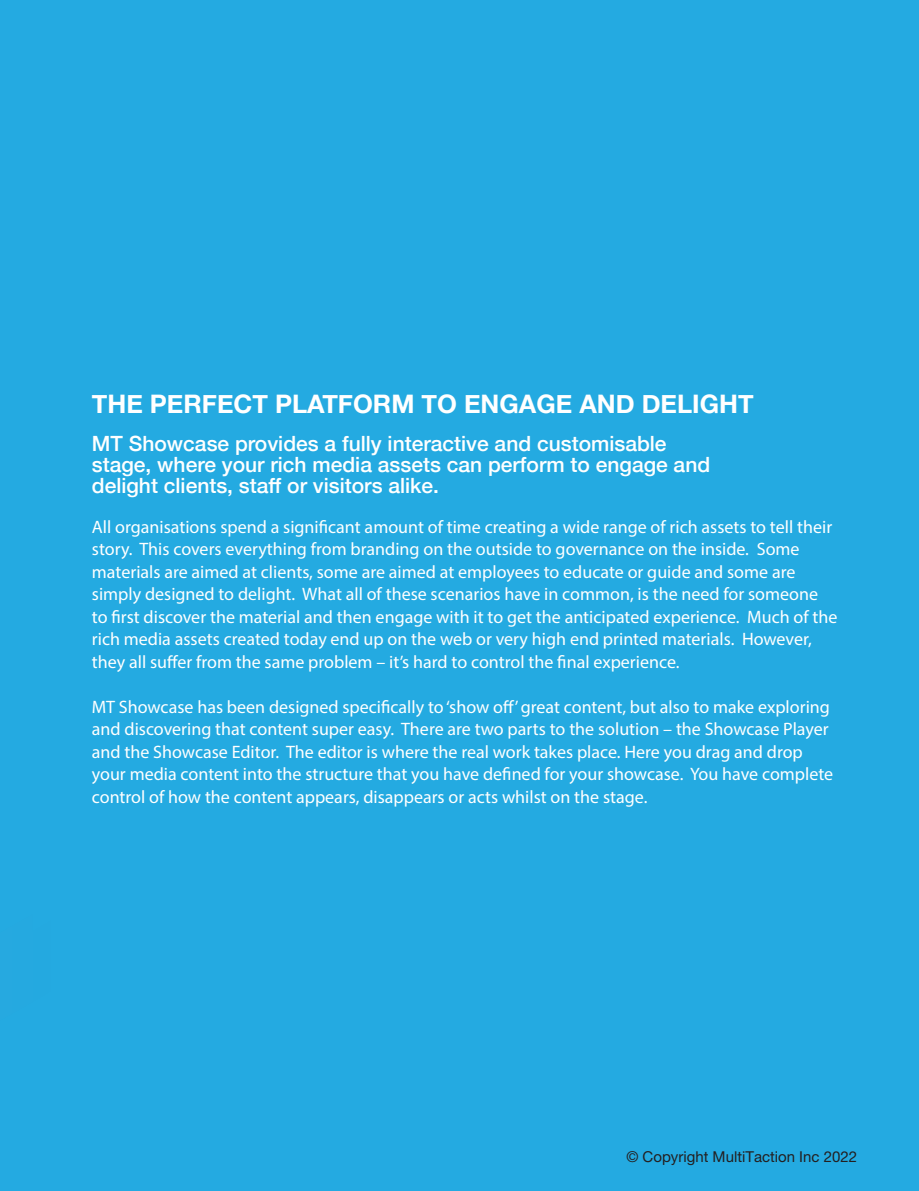
<style>
.page{position:relative;width:919px;height:1191px;background:#24aae1}
.page>*{position:absolute;margin:0;border:0;box-sizing:border-box;transform-origin:0 0}
.t1{font:700 25.5px "Helvetica Neue";color:#fff}
.t2{font:500 21px/21px "Helvetica Neue";color:#fff}
.t3{font:18px/22.5px "Myriad Pro";color:#fff}
.t4{font:15px "Helvetica Neue LT Std";color:#231f20}
</style>
<div class="page">
<p class="t1" style="left:92px;top:384px;width:663px">THE PERFECT PLATFORM TO ENGAGE AND DELIGHT</p>
<p class="t2" style="left:92px;top:431px;width:620px">MT Showcase provides a fully interactive and customisable stage, where your rich media assets can perform to engage and delight clients, staff or visitors alike.</p>
<p class="t3" style="left:92px;top:515px;width:747px">All organisations spend a significant amount of time creating a wide range of rich assets to tell their story. This covers everything from branding on the outside to governance on the inside. Some materials are aimed at clients, some are aimed at employees to educate or guide and some are simply designed to delight. What all of these scenarios have in common, is the need for someone to first discover the material and then engage with it to get the anticipated experience. Much of the rich media assets created today end up on the web or very high end printed materials. However, they all suffer from the same problem – it’s hard to control the final experience.</p>
<p class="t3" style="left:92px;top:695px;width:743px">MT Showcase has been designed specifically to ‘show off’ great content, but also to make exploring and discovering that content super easy. There are two parts to the solution – the Showcase Player and the Showcase Editor. The editor is where the real work takes place. Here you drag and drop your media content into the structure that you have defined for your showcase. You have complete control of how the content appears, disappears or acts whilst on the stage.</p>
<p class="t4" style="left:626px;top:1147px;width:232px">© Copyright MultiTaction Inc 2022</p>
</div>
